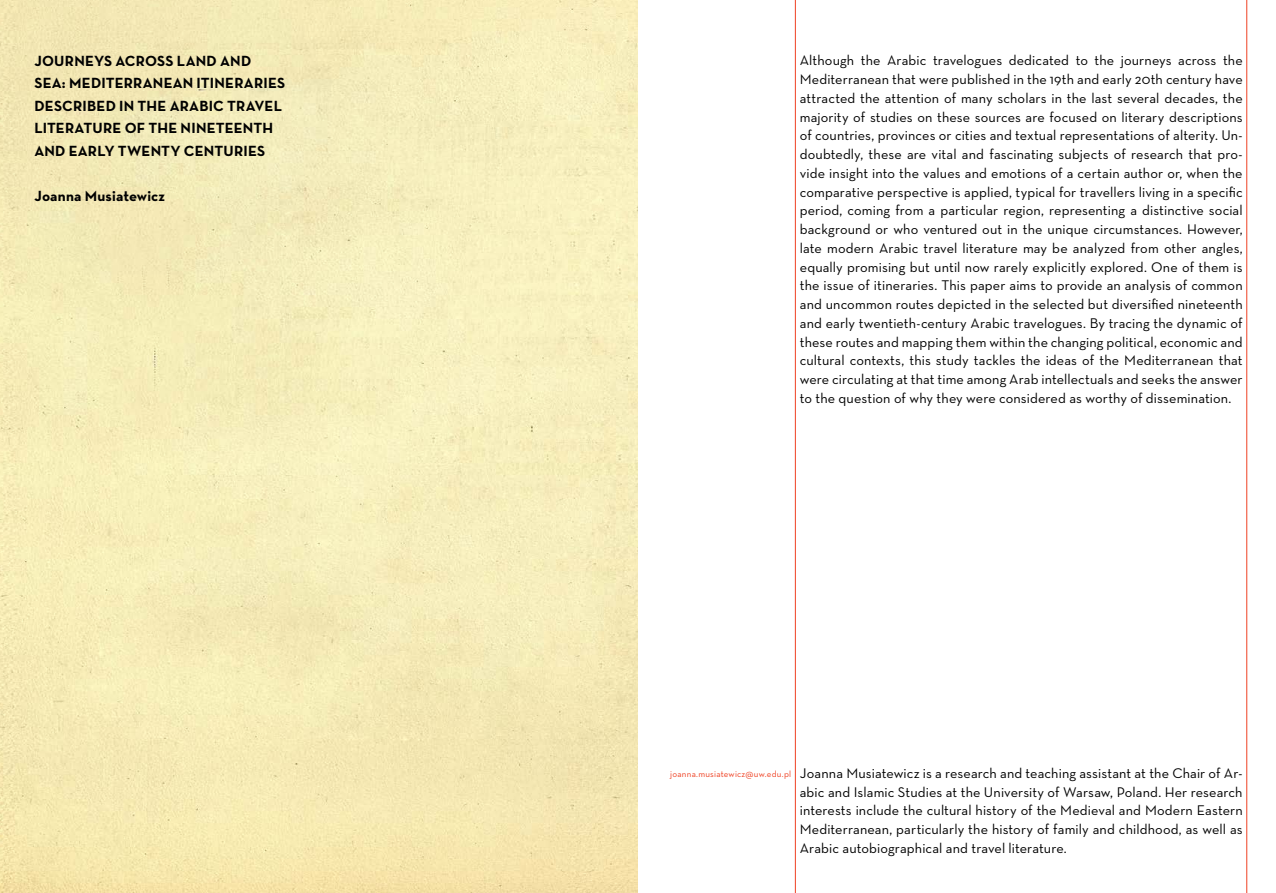
<style>
.page{position:relative;width:1276px;height:893px;background:#fff}
.page>*{position:absolute;margin:0;border:0;box-sizing:border-box;transform-origin:0 0}
.t1{font:700 15px/22.5px "Neutra Text CE";letter-spacing:.015em;color:#000}
.t2{font:500 14.25px/18.8px "Neutra Text CE";letter-spacing:.01em;color:#000;text-align:justify}
.t3{font:500 9px "Neutra Text CE";letter-spacing:.025em;color:#ef4123}
</style>
<div class="page">
<hr style="left:1246px;top:0;width:1px;height:893px;background:#ef4123">
<hr style="left:795px;top:0;width:1px;height:893px;background:#ef4123">
<img style="left:0;top:0;width:638px;height:893px">
<div style="left:0;top:0;width:580px;height:509px;background:#f6edba"></div>
<p class="t1" style="left:34px;top:49px;width:252px">JOURNEYS ACROSS LAND AND<br>SEA: MEDITERRANEAN ITINERARIES<br>DESCRIBED IN THE ARABIC TRAVEL<br>LITERATURE OF THE NINETEENTH<br>AND EARLY TWENTY CENTURIES</p>
<p class="t1" style="left:34px;top:184px;width:132px">Joanna Musiatewicz</p>
<p class="t2" style="left:800px;top:51px;width:444px">Although the Arabic travelogues dedicated to the journeys across the Mediterranean that were published in the 19th and early 20th century have attracted the attention of many scholars in the last several decades, the majority of studies on these sources are focused on literary descriptions of countries, provinces or cities and textual representations of alterity. Un&shy;doubtedly, these are vital and fascinating subjects of research that pro&shy;vide insight into the values and emotions of a certain author or, when the comparative perspective is applied, typical for travellers living in a specific period, coming from a particular region, representing a distinctive social background or who ventured out in the unique circumstances. However, late modern Arabic travel literature may be analyzed from other angles, equally promising but until now rarely explicitly explored. One of them is the issue of itineraries. This paper aims to provide an analysis of common and uncommon routes depicted in the selected but diversified nineteenth and early twentieth-century Arabic travelogues. By tracing the dynamic of these routes and mapping them within the changing political, economic and cultural contexts, this study tackles the ideas of the Mediterranean that were circulating at that time among Arab intellectuals and seeks the answer to the question of why they were considered as worthy of dissemination.</p>
<p class="t3" style="left:670px;top:768px;width:123px">joanna.musiatewicz@uw.edu.pl</p>
<p class="t2" style="left:800px;top:763px;width:444px">Joanna Musiatewicz is a research and teaching assistant at the Chair of Ar&shy;abic and Islamic Studies at the University of Warsaw, Poland. Her research interests include the cultural history of the Medieval and Modern Eastern Mediterranean, particularly the history of family and childhood, as well as Arabic autobiographical and travel literature.</p>
</div>
